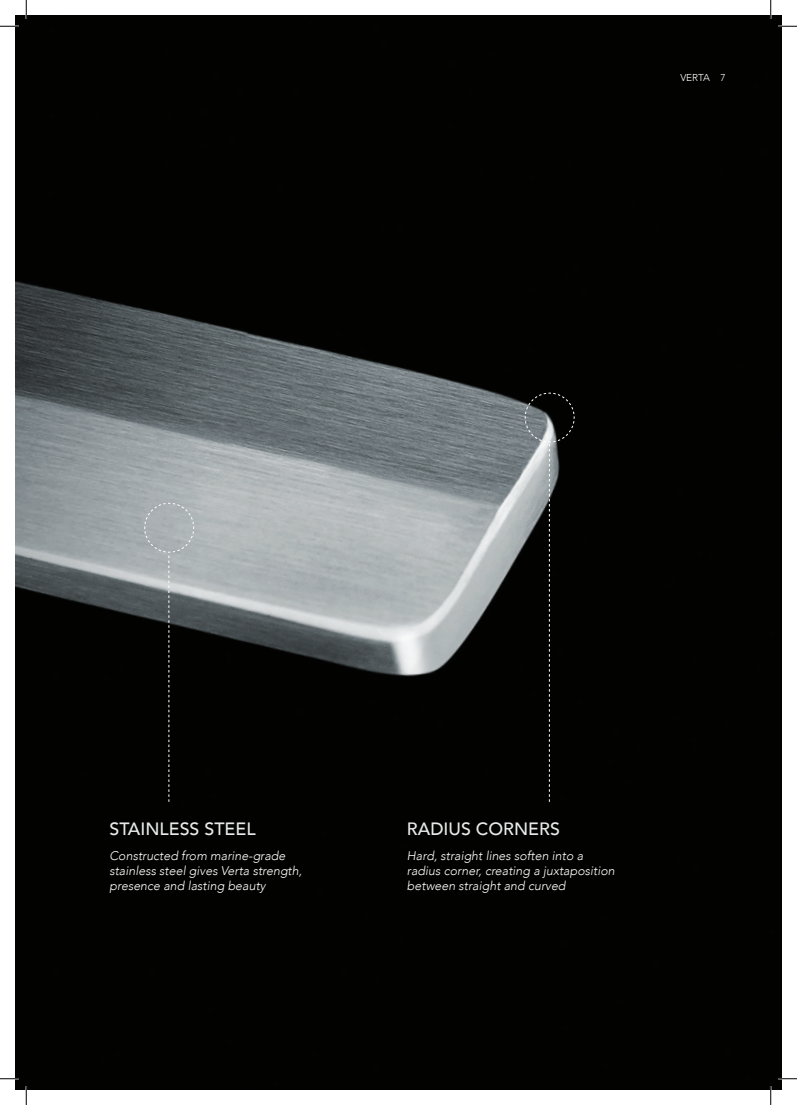
<style>
.page{position:relative;width:797px;height:1105px;background:#fff}
.page>*{position:absolute;margin:0;border:0;box-sizing:border-box;transform-origin:0 0}
.t1{font:500 17.75px "Avenir";color:#e8e9ea}
.t2{font:italic 300 12.5px/15px "Avenir";color:#fff}
.t3{font:300 10px "Avenir";color:#fff}
</style>
<div class="page">
<img style="left:16px;top:16px;width:765px;height:1073px">
<svg style="left:144px;top:503px;width:50px;height:299px"></svg>
<svg style="left:524px;top:392px;width:50px;height:410px"></svg>
<svg style="left:0;top:25px;width:19px;height:2px"></svg>
<svg style="left:778px;top:25px;width:19px;height:2px"></svg>
<svg style="left:0;top:1078px;width:19px;height:1px"></svg>
<svg style="left:778px;top:1078px;width:19px;height:1px"></svg>
<svg style="left:25px;top:0;width:2px;height:19px"></svg>
<svg style="left:25px;top:1086px;width:2px;height:19px"></svg>
<svg style="left:770px;top:0;width:1px;height:19px"></svg>
<svg style="left:770px;top:1086px;width:1px;height:19px"></svg>
<p class="t3" style="left:680px;top:72px;width:31px">VERTA</p>
<p class="t3" style="left:720px;top:72px;width:7px">7</p>
<h1 class="t1" style="left:109px;top:813px;width:148px">STAINLESS STEEL</h1>
<h1 class="t1" style="left:407px;top:813px;width:154px">RADIUS CORNERS</h1>
<p class="t2" style="left:407px;top:848px;width:209px">Hard, straight lines soften into a radius corner, creating a juxtaposition between straight and curved</p>
<p class="t2" style="left:109px;top:848px;width:194px">Constructed from marine-grade stainless steel gives Verta strength, presence and lasting beauty</p>
</div>
